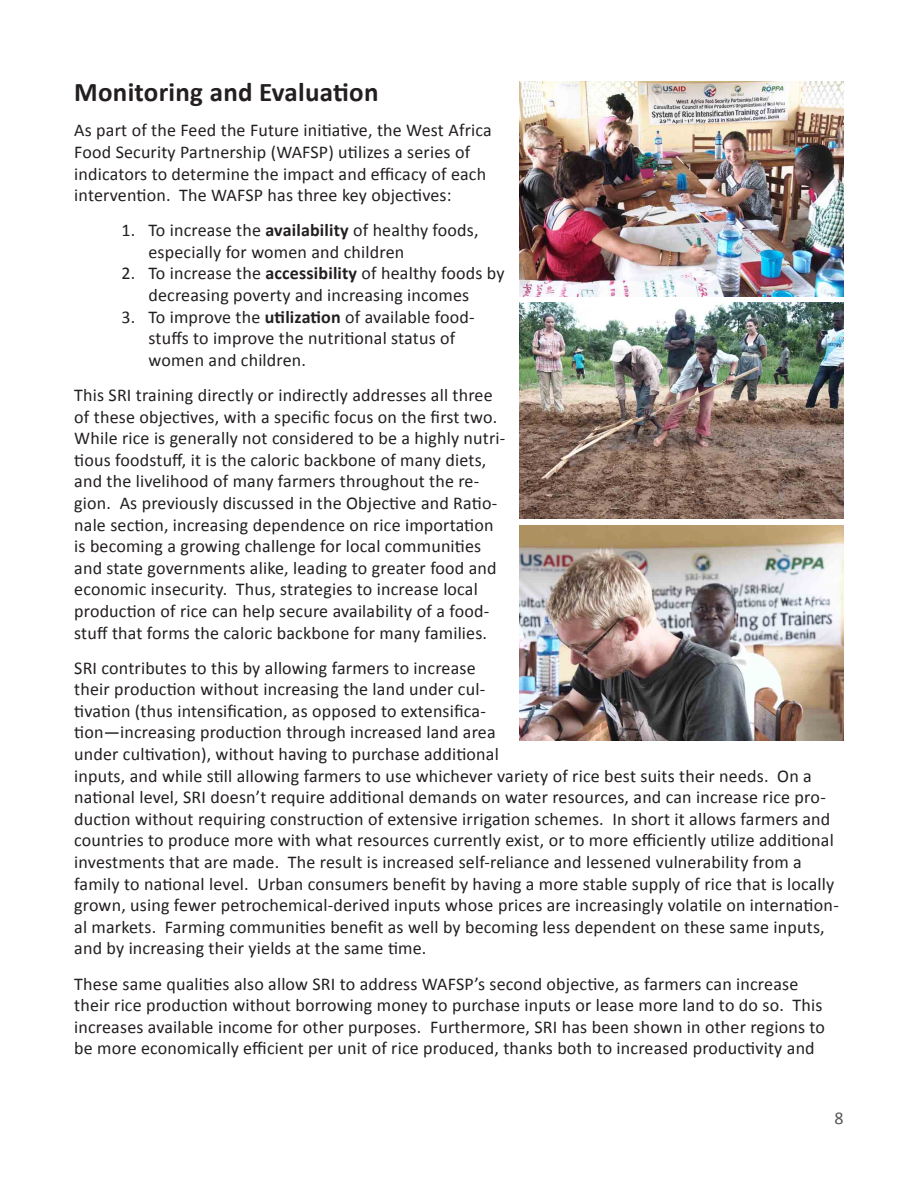
<style>
.page{position:relative;width:918px;height:1188px;background:#fff}
.page>*{position:absolute;margin:0;border:0;box-sizing:border-box;transform-origin:0 0}
.t1{font:700 27px "Calibri";letter-spacing:.01em;color:#231f20}
.t2{font:18px/21.6px "Calibri";letter-spacing:.01em;color:#231f20}
.t3{font:18px "Calibri";color:#57585a}
.s1{font-weight:700}
</style>
<div class="page">
<img style="left:520px;top:81px;width:324px;height:216px">
<img style="left:520px;top:525px;width:324px;height:216px">
<img style="left:520px;top:303px;width:324px;height:216px">
<p class="t1" style="left:74px;top:76px;width:306px">Monitoring and Evaluation</p>
<p class="t2" style="left:74px;top:119px;width:419px">As part of the Feed the Future initiative, the West Africa Food Security Partnership (WAFSP) utilizes a series of indicators to determine the impact and efficacy of each intervention. The WAFSP has three key objectives:</p>
<p class="t2" style="left:148px;top:219px;width:332px;text-indent:-27px">1. To increase the <span class="s1">availability</span> of healthy foods, especially for women and children</p>
<p class="t2" style="left:122px;top:262px;width:385px;text-align:center">2. To increase the <span class="s1">accessibility</span> of healthy foods by decreasing poverty and increasing incomes</p>
<p class="t2" style="left:148px;top:305px;width:328px;text-indent:-27px">3. To improve the <span class="s1">utilization</span> of available food&shy;stuffs to improve the nutritional status of women and children.</p>
<p class="t2" style="left:74px;top:383px;width:433px">This SRI training directly or indirectly addresses all three of these objectives, with a specific focus on the first two.<br>While rice is generally not considered to be a highly nutri&shy;tious foodstuff, it is the caloric backbone of many diets, and the livelihood of many farmers throughout the re&shy;gion. As previously discussed in the Objective and Ratio&shy;nale section, increasing dependence on rice importation is becoming a growing challenge for local communities and state governments alike, leading to greater food and economic insecurity. Thus, strategies to increase local production of rice can help secure availability of a food&shy;stuff that forms the caloric backbone for many families.</p>
<p class="t2" style="left:74px;top:656px;width:766px">SRI contributes to this by allowing farmers to increase<br>their production without increasing the land under cul-<br>tivation (thus intensification, as opposed to extensifica-<br>tion—increasing production through increased land area<br>under cultivation), without having to purchase additional<br>inputs, and while still allowing farmers to use whichever variety of rice best suits their needs. On a national level, SRI doesn’t require additional demands on water resources, and can increase rice pro&shy;duction without requiring construction of extensive irrigation schemes. In short it allows farmers and countries to produce more with what resources currently exist, or to more efficiently utilize additional investments that are made. The result is increased self-reliance and lessened vulnerability from a family to national level. Urban consumers benefit by having a more stable supply of rice that is locally grown, using fewer petrochemical-derived inputs whose prices are increasingly volatile on internation&shy;al markets. Farming communities benefit as well by becoming less dependent on these same inputs, and by increasing their yields at the same time.</p>
<p class="t2" style="left:74px;top:972px;width:752px">These same qualities also allow SRI to address WAFSP’s second objective, as farmers can increase their rice production without borrowing money to purchase inputs or lease more land to do so. This increases available income for other purposes. Furthermore, SRI has been shown in other regions to be more economically efficient per unit of rice produced, thanks both to increased productivity and</p>
<p class="t3" style="left:835px;top:1107px;width:11px">8</p>
</div>
